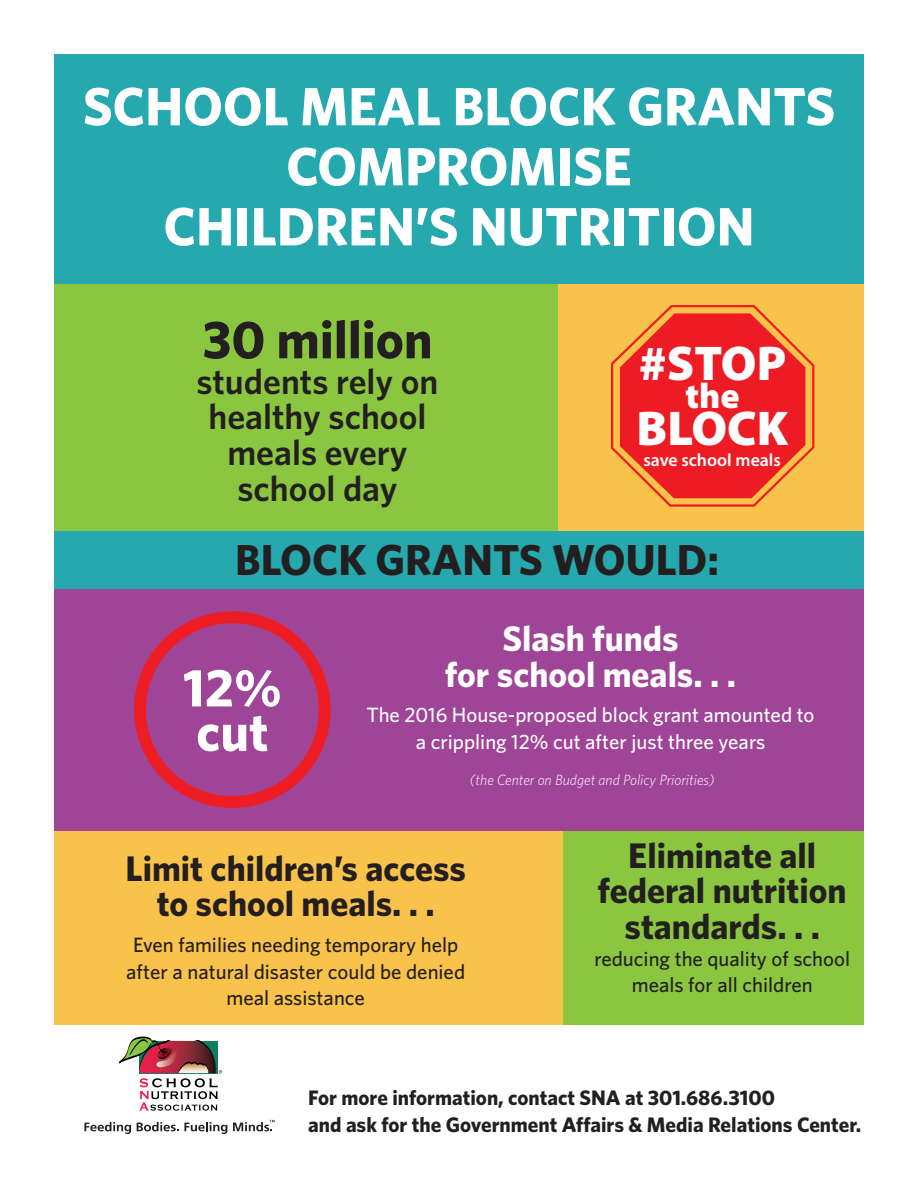
<style>
.page{position:relative;width:918px;height:1188px;background:#fff}
.page>*{position:absolute;margin:0;border:0;box-sizing:border-box;transform-origin:0 0}
.t1{font:700 54px "Whitney";color:#fff}
.t2{font:700 53.4px "Whitney";color:#231f20}
.t3{font:700 53.4px "Whitney";color:#fff}
.t4{font:900 49.05px "Myriad Pro";color:#fff}
.t5{font:700 43.35px "Whitney";color:#231f20}
.t6{font:900 35.7px "Myriad Pro";color:#fff}
.t7{font:700 35.55px/35.5px "Whitney";color:#231f20;text-align:center}
.t8{font:600 35.55px/35.5px "Whitney";color:#231f20;text-align:center}
.t9{font:700 35.55px/35.5px "Whitney";color:#fff;text-align:center}
.t10{font:700 21px/27px "Whitney";color:#231f20}
.t11{font:500 20.7px/26.7px "Whitney";color:#231f20;text-align:center}
.t12{font:500 20.7px/26.7px "Whitney";color:#fff;text-align:center}
.t13{font:600 17.85px "Myriad Pro";color:#fff}
.t14{font:italic 300 14.85px "Whitney";color:#fff}
</style>
<div class="page">
<div style="left:54px;top:584px;width:810px;height:247px;background:#9e4597"></div>
<svg style="left:119px;top:1036px;width:103px;height:75px"></svg>
<svg style="left:84px;top:1122px;width:47px;height:12px"></svg>
<svg style="left:137px;top:1122px;width:90px;height:12px"></svg>
<svg style="left:233px;top:1120px;width:42px;height:11px"></svg>
<div style="left:54px;top:54px;width:810px;height:231px;background:#25a8ae"></div>
<div style="left:54px;top:285px;width:504px;height:246px;background:#8bc640"></div>
<div style="left:54px;top:531px;width:810px;height:58px;background:#25a8ae"></div>
<div style="left:558px;top:831px;width:306px;height:194px;background:#8bc640"></div>
<div style="left:54px;top:831px;width:509px;height:194px;background:#f9c24a"></div>
<div style="left:558px;top:285px;width:306px;height:246px;background:#f9c24a"></div>
<svg style="left:611px;top:305px;width:204px;height:202px"></svg>
<div style="left:134px;top:611px;width:197px;height:197px;border:12px solid #ee1d23;border-radius:50%"></div>
<p class="t1" style="left:83px;top:74px;width:754px">SCHOOL MEAL BLOCK GRANTS</p>
<p class="t1" style="left:286px;top:134px;width:347px">COMPROMISE</p>
<p class="t1" style="left:163px;top:194px;width:593px">CHILDREN’S NUTRITION</p>
<p class="t2" style="left:202px;top:307px;width:232px">30 million</p>
<p class="t8" style="left:196px;top:363px;width:244px">students rely on healthy school meals every school day</p>
<p class="t4" style="left:639px;top:331px;width:149px">#STOP</p>
<p class="t6" style="left:685px;top:372px;width:56px">the</p>
<p class="t4" style="left:636px;top:395px;width:154px">BLOCK</p>
<p class="t13" style="left:643px;top:448px;width:139px">save school meals</p>
<p class="t5" style="left:235px;top:533px;width:485px">BLOCK GRANTS WOULD:</p>
<p class="t3" style="left:183px;top:656px;width:100px">12%</p>
<p class="t3" style="left:196px;top:700px;width:74px">cut</p>
<p class="t9" style="left:445px;top:620px;width:292px">Slash funds<br>for school meals. . .</p>
<p class="t12" style="left:367px;top:701px;width:450px">The 2016 House-proposed block grant amounted to a crippling 12% cut after just three years</p>
<p class="t14" style="left:470px;top:771px;width:246px">(the Center on Budget and Policy Priorities)</p>
<p class="t7" style="left:125px;top:850px;width:342px">Limit children’s access to school meals. . .</p>
<p class="t11" style="left:126px;top:931px;width:340px">Even families needing temporary help after a natural disaster could be denied meal assistance</p>
<p class="t7" style="left:598px;top:837px;width:250px">Eliminate all federal nutrition standards. . .</p>
<p class="t11" style="left:594px;top:945px;width:257px">reducing the quality of school meals for all children</p>
<p class="t10" style="left:308px;top:1083px;width:555px">For more information, contact SNA at 301.686.3100<br>and ask for the Government Affairs &amp; Media Relations Center.</p>
</div>
